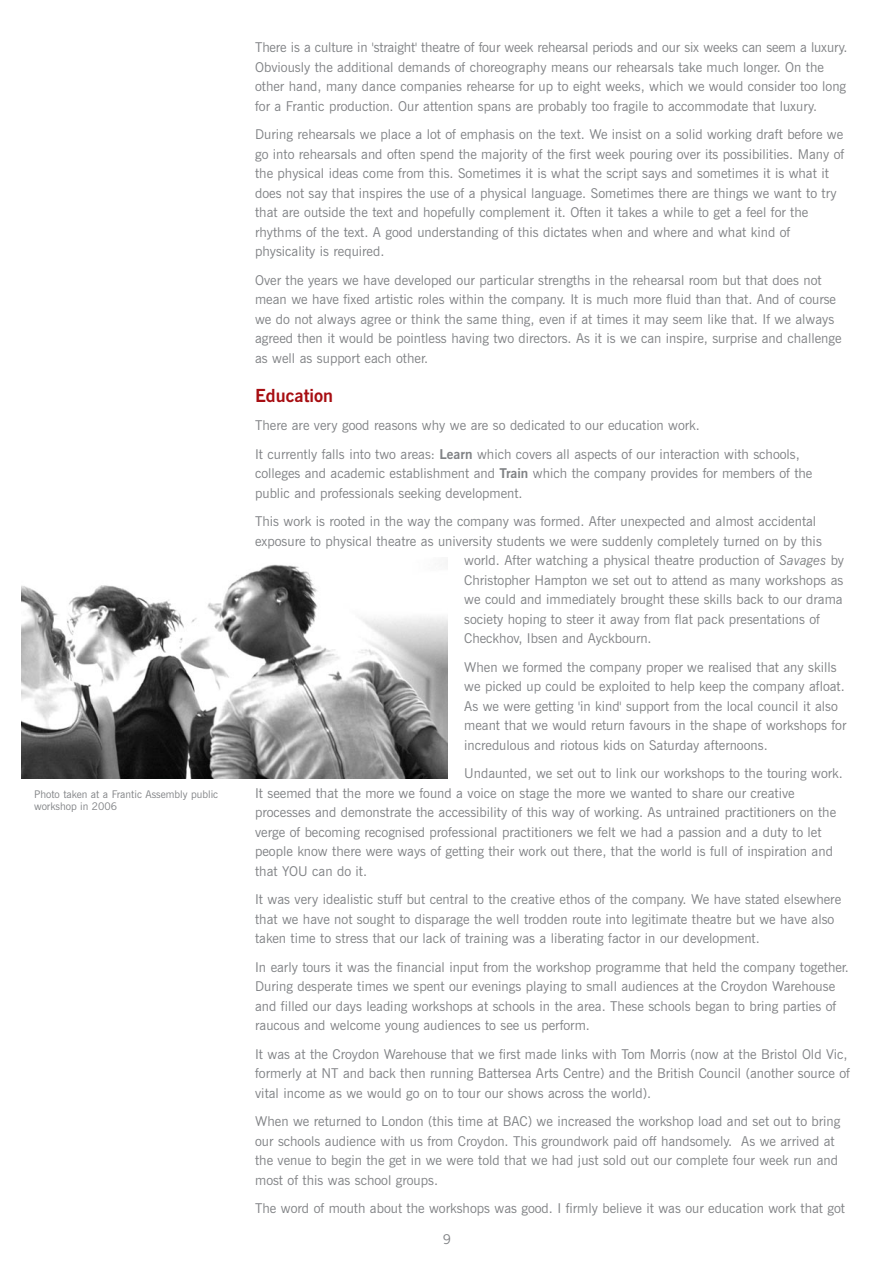
<style>
.page{position:relative;width:893px;height:1263px;background:#fff}
.page>*{position:absolute;margin:0;border:0;box-sizing:border-box;transform-origin:0 0}
.t1{font:700 18px "News Gothic BT";color:#a70e12}
.t2{font:13.5px/19.5px "News Gothic BT";color:#808285}
.t3{font:10.5px/12px "News Gothic BT";color:#808285}
.s1{font-weight:700}
.s2{font-style:italic}
</style>
<div class="page">
<img style="left:21px;top:560px;width:427px;height:218px">
<p class="t3" style="left:34px;top:789px;width:186px">Photo taken at a Frantic Assembly public workshop in 2006</p>
<p class="t2" style="left:255px;top:39px;width:594px">There is a culture in 'straight' theatre of four week rehearsal periods and our six weeks can seem a luxury.<br>Obviously the additional demands of choreography means our rehearsals take much longer. On the other hand, many dance companies rehearse for up to eight weeks, which we would consider too long for a Frantic production. Our attention spans are probably too fragile to accommodate that luxury.</p>
<p class="t2" style="left:255px;top:126px;width:591px">During rehearsals we place a lot of emphasis on the text. We insist on a solid working draft before we go into rehearsals and often spend the majority of the first week pouring over its possibilities. Many of the physical ideas come from this. Sometimes it is what the script says and sometimes it is what it does not say that inspires the use of a physical language. Sometimes there are things we want to try that are outside the text and hopefully complement it. Often it takes a while to get a feel for the rhythms of the text. A good understanding of this dictates when and where and what kind of physicality is required.</p>
<p class="t2" style="left:255px;top:271px;width:588px">Over the years we have developed our particular strengths in the rehearsal room but that does not mean we have fixed artistic roles within the company. It is much more fluid than that. And of course we do not always agree or think the same thing, even if at times it may seem like that. If we always agreed then it would be pointless having two directors. As it is we can inspire, surprise and challenge as well as support each other.</p>
<h1 class="t1" style="left:255px;top:389px;width:79px">Education</h1>
<p class="t2" style="left:255px;top:412px;width:546px;line-height:28.5px">There are very good reasons why we are so dedicated to our education work.<br>It currently falls into two areas: <span class="s1">Learn</span> which covers all aspects of our interaction with schools,</p>
<p class="t2" style="left:255px;top:465px;width:559px">colleges and academic establishment and <span class="s1">Train</span> which the company provides for members of the public and professionals seeking development.</p>
<p class="t2" style="left:255px;top:513px;width:563px">This work is rooted in the way the company was formed. After unexpected and almost accidental</p>
<p class="t2" style="left:255px;top:532px;width:568px">exposure to physical theatre as university students we were suddenly completely turned on by this</p>
<p class="t2" style="left:464px;top:552px;width:381px">world. After watching a physical theatre production of <span class="s2">Savages</span> by</p>
<p class="t2" style="left:464px;top:571px;width:381px">Christopher Hampton we set out to attend as many workshops as</p>
<p class="t2" style="left:464px;top:591px;width:380px">we could and immediately brought these skills back to our drama</p>
<p class="t2" style="left:464px;top:610px;width:357px">society hoping to steer it away from flat pack presentations of</p>
<p class="t2" style="left:464px;top:630px;width:189px">Checkhov, Ibsen and Ayckbourn.</p>
<p class="t2" style="left:464px;top:658px;width:384px">When we formed the company proper we realised that any skills we picked up could be exploited to help keep the company afloat.<br>As we were getting 'in kind' support from the local council it also meant that we would return favours in the shape of workshops for incredulous and riotous kids on Saturday afternoons.</p>
<p class="t2" style="left:255px;top:765px;width:589px;text-indent:209px">Undaunted, we set out to link our workshops to the touring work.<br>It seemed that the more we found a voice on stage the more we wanted to share our creative processes and demonstrate the accessibility of this way of working. As untrained practitioners on the verge of becoming recognised professional practitioners we felt we had a passion and a duty to let people know there were ways of getting their work out there, that the world is full of inspiration and that YOU can do it.</p>
<p class="t2" style="left:255px;top:891px;width:587px">It was very idealistic stuff but central to the creative ethos of the company. We have stated elsewhere that we have not sought to disparage the well trodden route into legitimate theatre but we have also taken time to stress that our lack of training was a liberating factor in our development.</p>
<p class="t2" style="left:255px;top:958px;width:595px">In early tours it was the financial input from the workshop programme that held the company together.<br>During desperate times we spent our evenings playing to small audiences at the Croydon Warehouse and filled our days leading workshops at schools in the area. These schools began to bring parties of raucous and welcome young audiences to see us perform.</p>
<p class="t2" style="left:255px;top:1045px;width:596px">It was at the Croydon Warehouse that we first made links with Tom Morris (now at the Bristol Old Vic, formerly at NT and back then running Battersea Arts Centre) and the British Council (another source of vital income as we would go on to tour our shows across the world).</p>
<p class="t2" style="left:255px;top:1113px;width:587px">When we returned to London (this time at BAC) we increased the workshop load and set out to bring our schools audience with us from Croydon. This groundwork paid off handsomely. As we arrived at the venue to begin the get in we were told that we had just sold out our complete four week run and most of this was school groups.</p>
<p class="t2" style="left:255px;top:1200px;width:591px">The word of mouth about the workshops was good. I firmly believe it was our education work that got</p>
<p class="t2" style="left:443px;top:1230px;width:10px">9</p>
</div>
